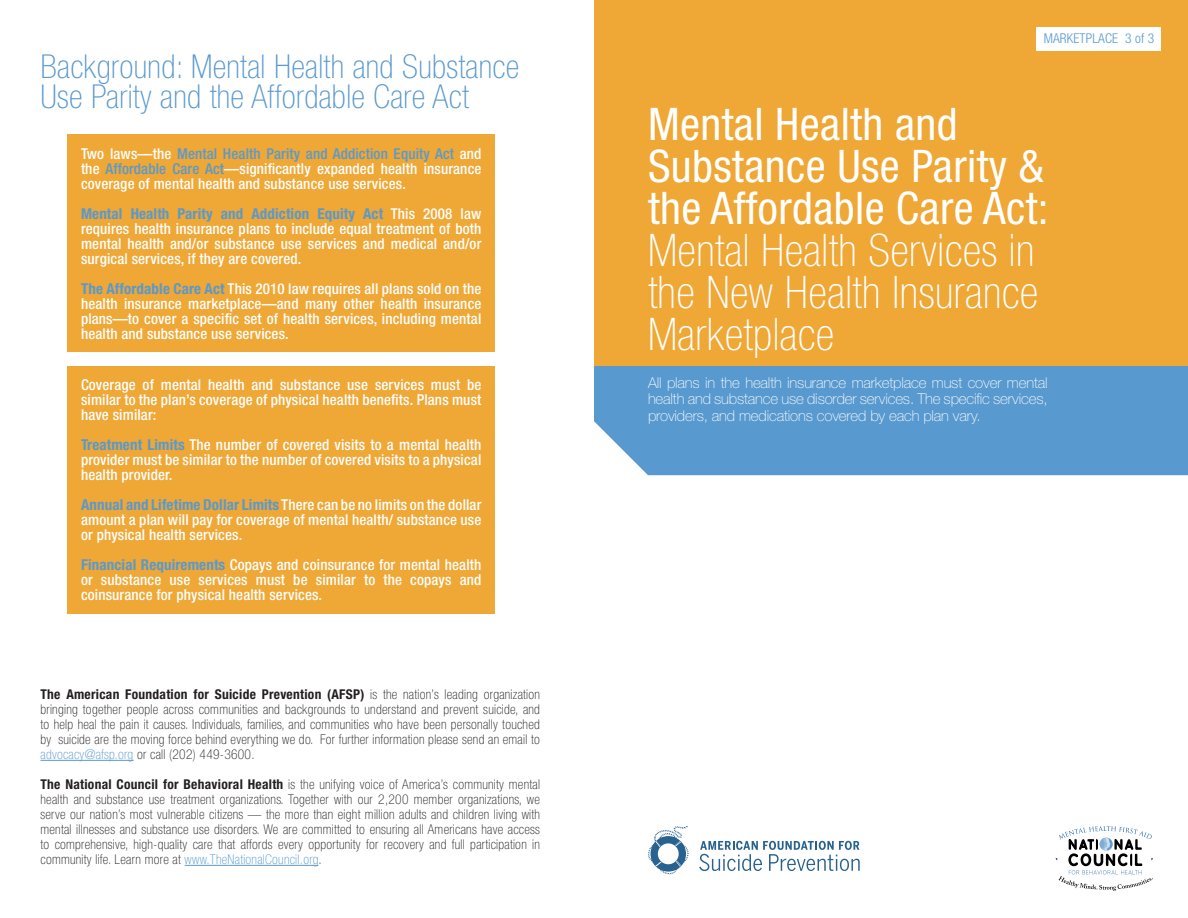
<style>
.page{position:relative;width:1188px;height:918px;background:#fff}
.page>*{position:absolute;margin:0;border:0;box-sizing:border-box;transform-origin:0 0}
.t1{font:condensed 45px/42px "Helvetica Neue LT Pro";letter-spacing:.01em;color:#fff}
.Page_Head{font:100 condensed 33px/30px "Helvetica Neue LT Pro";letter-spacing:.01em;color:#5899cf}
.t2{font:500 condensed 15px/15px "Helvetica Neue LT Pro";letter-spacing:.01em;color:#fff;text-align:justify}
.t3{font:100 15px/16.5px "Helvetica Neue LT Pro";letter-spacing:-.01em;color:#fff;text-align:justify}
.t4{font:100 condensed 13.5px/15px "Helvetica Neue LT Pro";letter-spacing:.02em;color:#231f20;text-align:justify}
.t5{font:300 condensed 13.5px "Helvetica Neue LT Pro";letter-spacing:.01em;color:#5899cf}
.s1{color:#5899cf}
.s2{font-weight:700;color:#5899cf}
.s3{font-weight:700}
.s4{font-weight:100}
</style>
<div class="page">
<div style="left:594px;top:366px;width:594px;height:109px;background:#5899cf"></div>
<div style="left:594px;top:0;width:594px;height:366px;background:#efa735"></div>
<svg style="left:648px;top:826px;width:41px;height:48px"></svg>
<svg style="left:699px;top:841px;width:161px;height:30px"></svg>
<svg style="left:1055px;top:826px;width:98px;height:65px"></svg>
<div style="left:68px;top:135px;width:427px;height:217px;background:#efa735"></div>
<div style="left:68px;top:366px;width:427px;height:247px;background:#efa735"></div>
<hr style="left:40px;top:760px;width:94px;height:1px;background:#5899cf">
<hr style="left:185px;top:865px;width:133px;height:1px;background:#5899cf">
<div style="left:1037px;top:27px;width:124px;height:23px;background:#fff"></div>
<p class="Page_Head" style="left:40px;top:52px;width:480px">Background: Mental Health and Substance<br>Use Parity and the Affordable Care Act</p>
<p class="t2" style="left:81px;top:146px;width:402px">Two laws—the <span class="s1">Mental Health Parity and Addiction Equity Act</span> and the <span class="s1">Affordable Care Act</span>—significantly expanded health insurance coverage of mental health and substance use services.</p>
<p class="t2" style="left:81px;top:206px;width:402px"><span class="s2">Mental Health Parity and Addiction Equity Act</span> This 2008 law requires health insurance plans to include equal treatment of both mental health and/or substance use services and medical and/or surgical services, if they are covered.</p>
<p class="t2" style="left:81px;top:281px;width:402px"><span class="s2">The Affordable Care Act</span> This 2010 law requires all plans sold on the health insurance marketplace—and many other health insurance plans—to cover a specific set of health services, including mental health and substance use services.</p>
<p class="t2" style="left:81px;top:377px;width:402px">Coverage of mental health and substance use services must be similar to the plan’s coverage of physical health benefits. Plans must have similar:</p>
<p class="t2" style="left:81px;top:437px;width:402px"><span class="s2">Treatment Limits</span> The number of covered visits to a mental health provider must be similar to the number of covered visits to a physical health provider.</p>
<p class="t2" style="left:81px;top:497px;width:402px"><span class="s2">Annual and Lifetime Dollar Limits</span> There can be no limits on the dollar amount a plan will pay for coverage of mental health/ substance use or physical health services.</p>
<p class="t2" style="left:81px;top:557px;width:402px"><span class="s2">Financial Requirements</span> Copays and coinsurance for mental health or substance use services must be similar to the copays and coinsurance for physical health services.</p>
<p class="t4" style="left:40px;top:687px;width:501px"><span class="s3">The American Foundation for Suicide Prevention (AFSP)</span> is the nation’s leading organization bringing together people across communities and backgrounds to understand and prevent suicide, and to help heal the pain it causes. Individuals, families, and communities who have been personally touched by suicide are the moving force behind everything we do. For further information please send an email to <span class="s1">advocacy@afsp.org</span> or call (202) 449-3600.</p>
<p class="t4" style="left:40px;top:777px;width:501px"><span class="s3">The National Council for Behavioral Health</span> is the unifying voice of America’s community mental health and substance use treatment organizations. Together with our 2,200 member organizations, we serve our nation’s most vulnerable citizens — the more than eight million adults and children living with mental illnesses and substance use disorders. We are committed to ensuring all Americans have access to comprehensive, high-quality care that affords every opportunity for recovery and full participation in community life. Learn more at <span class="s1">www.TheNationalCouncil.org</span>.</p>
<p class="t5" style="left:1044px;top:31px;width:112px">MARKETPLACE 3 of 3</p>
<p class="t1" style="left:648px;top:103px;width:402px">Mental Health and<br>Substance Use Parity &amp; the Affordable Care Act:<br><span class="s4">Mental Health Services in the New Health Insurance<br>Marketplace</span></p>
<p class="t3" style="left:648px;top:374px;width:401px">All plans in the health insurance marketplace must cover mental health and substance use disorder services. The specific services, providers, and medications covered by each plan vary.</p>
</div>
